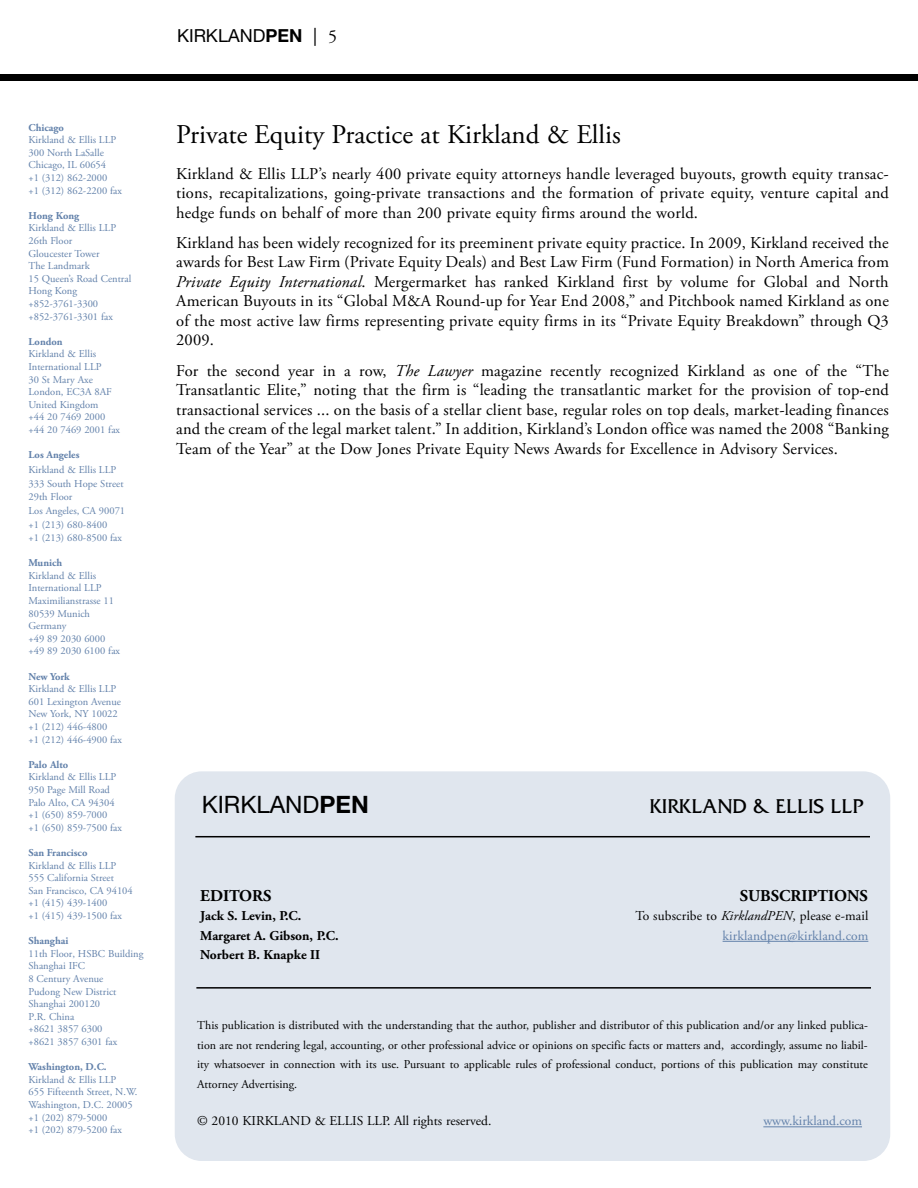
<style>
.page{position:relative;width:918px;height:1188px;background:#fff}
.page>*{position:absolute;margin:0;border:0;box-sizing:border-box;transform-origin:0 0}
.t1{font:27px "Adobe Garamond Pro";color:#000}
.t2{font:24px "Helvetica Neue LT Std";color:#000}
.t3{font:21px "Friz Quadrata";color:#000}
.t4{font:18px "Helvetica Neue LT Std";color:#000}
.t5{font:16.5px/19.5px "Adobe Garamond Pro";letter-spacing:.01em;color:#000;text-align:justify}
.t6{font:700 16.5px "Adobe Garamond Pro";color:#000}
.t7{font:13.5px/19.5px "Adobe Garamond Pro";letter-spacing:.01em;color:#000;text-align:right}
.t8{font:700 13.5px/19.5px "Adobe Garamond Pro";color:#000}
.t9{font:13.5px "Adobe Garamond Pro";color:#6281aa}
.t10{font:12px/19.5px "Adobe Garamond Pro";color:#000;text-align:justify}
.t11{font:10.5px/12.6px "Adobe Garamond Pro";color:#6281aa}
.t12{font:700 10.5px "Adobe Garamond Pro";color:#6281aa}
.s1{font-weight:700}
.s2{font-family:"Adobe Garamond Pro"}
.s3{font-style:italic}
.s4{color:#6281aa}
</style>
<div class="page">
<div style="left:0;top:75px;width:918px;height:6px;background:#000"></div>
<div style="left:175px;top:771px;width:715px;height:390px;background:#e0e6ee;border-radius:27px"></div>
<hr style="left:763px;top:1126px;width:99px;height:1px;background:#6281aa">
<hr style="left:723px;top:941px;width:145px;height:1px;background:#6281aa">
<hr style="left:195px;top:836px;width:675px;height:1px;background:#000">
<hr style="left:196px;top:987px;width:675px;height:2px;background:#000">
<p class="t12" style="left:28px;top:123px;width:37px">Chicago</p>
<p class="t11" style="left:28px;top:134px;width:95px">Kirkland &amp; Ellis LLP<br>300 North LaSalle<br>Chicago, IL 60654<br>+1 (312) 862-2000<br>+1 (312) 862-2200 fax</p>
<p class="t12" style="left:28px;top:211px;width:52px">Hong Kong</p>
<p class="t11" style="left:28px;top:223px;width:104px">Kirkland &amp; Ellis LLP<br>26th Floor<br>Gloucester Tower<br>The Landmark<br>15 Queen’s Road Central<br>Hong Kong +852-3761-3300 +852-3761-3301 fax</p>
<p class="t12" style="left:28px;top:337px;width:36px">London</p>
<p class="t11" style="left:28px;top:349px;width:93px">Kirkland &amp; Ellis<br>International LLP<br>30 St Mary Axe<br>London, EC3A 8AF<br>United Kingdom<br>+44 20 7469 2000 +44 20 7469 2001 fax</p>
<p class="t12" style="left:28px;top:451px;width:52px">Los Angeles</p>
<p class="t11" style="left:28px;top:464px;width:97px;line-height:14.1px">Kirkland &amp; Ellis LLP<br>333 South Hope Street</p>
<p class="t11" style="left:28px;top:490px;width:98px;line-height:14.4px">29th Floor<br>Los Angeles, CA 90071 +1 (213) 680-8400</p>
<p class="t11" style="left:28px;top:532px;width:95px">+1 (213) 680-8500 fax</p>
<p class="t12" style="left:28px;top:559px;width:35px">Munich</p>
<p class="t11" style="left:28px;top:570px;width:93px">Kirkland &amp; Ellis<br>International LLP<br>Maximilianstrasse 11<br>80539 Munich<br>Germany<br>+49 89 2030 6000 +49 89 2030 6100 fax</p>
<p class="t12" style="left:28px;top:672px;width:43px">New York</p>
<p class="t11" style="left:28px;top:684px;width:95px">Kirkland &amp; Ellis LLP<br>601 Lexington Avenue<br>New York, NY 10022 +1 (212) 446-4800<br>+1 (212) 446-4900 fax</p>
<p class="t12" style="left:28px;top:760px;width:41px">Palo Alto</p>
<p class="t11" style="left:28px;top:772px;width:95px">Kirkland &amp; Ellis LLP<br>950 Page Mill Road<br>Palo Alto, CA 94304 +1 (650) 859-7000<br>+1 (650) 859-7500 fax</p>
<p class="t12" style="left:28px;top:849px;width:60px">San Francisco</p>
<p class="t11" style="left:28px;top:860px;width:106px">Kirkland &amp; Ellis LLP<br>555 California Street<br>San Francisco, CA 94104 +1 (415) 439-1400<br>+1 (415) 439-1500 fax</p>
<p class="t12" style="left:28px;top:937px;width:41px">Shanghai</p>
<p class="t11" style="left:28px;top:948px;width:116px">11th Floor, HSBC Building<br>Shanghai IFC<br>8 Century Avenue<br>Pudong New District<br>Shanghai 200120<br>P.R. China<br>+8621 3857 6300<br>+8621 3857 6301 fax</p>
<p class="t12" style="left:28px;top:1063px;width:80px">Washington, D.C.</p>
<p class="t11" style="left:28px;top:1074px;width:111px">Kirkland &amp; Ellis LLP<br>655 Fifteenth Street, N.W.<br>Washington, D.C. 20005 +1 (202) 879-5000<br>+1 (202) 879-5200 fax</p>
<p class="t4" style="left:177px;top:29px;width:162px">KIRKLAND<span class="s1">PEN</span> | <span class="s2">5</span></p>
<h1 class="t1" style="left:176px;top:124px;width:446px">Private Equity Practice at Kirkland &amp; Ellis</h1>
<p class="t5" style="left:176px;top:165px;width:714px">Kirkland &amp; Ellis LLP’s nearly 400 private equity attorneys handle leveraged buyouts, growth equity transac&shy;tions, recapitalizations, going-private transactions and the formation of private equity, venture capital and hedge funds on behalf of more than 200 private equity firms around the world.</p>
<p class="t5" style="left:176px;top:234px;width:714px">Kirkland has been widely recognized for its preeminent private equity practice. In 2009, Kirkland received the awards for Best Law Firm (Private Equity Deals) and Best Law Firm (Fund Formation) in North America from <span class="s3">Private Equity International</span>. Mergermarket has ranked Kirkland first by volume for Global and North American Buyouts in its “Global M&amp;A Round-up for Year End 2008,” and Pitchbook named Kirkland as one of the most active law firms representing private equity firms in its “Private Equity Breakdown” through Q3<br>2009.</p>
<p class="t5" style="left:176px;top:362px;width:714px">For the second year in a row, <span class="s3">The Lawyer</span> magazine recently recognized Kirkland as one of the “The Transatlantic Elite,” noting that the firm is “leading the transatlantic market for the provision of top-end transactional services ... on the basis of a stellar client base, regular roles on top deals, market-leading finances and the cream of the legal market talent.” In addition, Kirkland’s London office was named the 2008 “Banking Team of the Year” at the Dow Jones Private Equity News Awards for Excellence in Advisory Services.</p>
<h2 class="t2" style="left:202px;top:796px;width:169px">KIRKLAND<span class="s1">PEN</span></h2>
<p class="t3" style="left:649px;top:794px;width:215px">KIRKLAND &amp; ELLIS LLP</p>
<p class="t6" style="left:200px;top:889px;width:73px">EDITORS</p>
<p class="t8" style="left:200px;top:907px;width:140px">Jack S. Levin, P.C.<br>Margaret A. Gibson, P.C.<br>Norbert B. Knapke II</p>
<p class="t6" style="left:740px;top:889px;width:130px">SUBSCRIPTIONS</p>
<p class="t7" style="left:635px;top:908px;width:235px">To subscribe to <span class="s3">KirklandPEN</span>, please e-mail <span class="s4">kirklandpen@kirkland.com</span></p>
<p class="t10" style="left:197px;top:1017px;width:672px">This publication is distributed with the understanding that the author, publisher and distributor of this publication and/or any linked publica&shy;tion are not rendering legal, accounting, or other professional advice or opinions on specific facts or matters and, accordingly, assume no liabil&shy;ity whatsoever in connection with its use. Pursuant to applicable rules of professional conduct, portions of this publication may constitute Attorney Advertising.</p>
<p class="t7" style="left:197px;top:1113px;width:296px">© 2010 KIRKLAND &amp; ELLIS LLP. All rights reserved.</p>
<p class="t9" style="left:763px;top:1116px;width:100px">www.kirkland.com</p>
</div>
